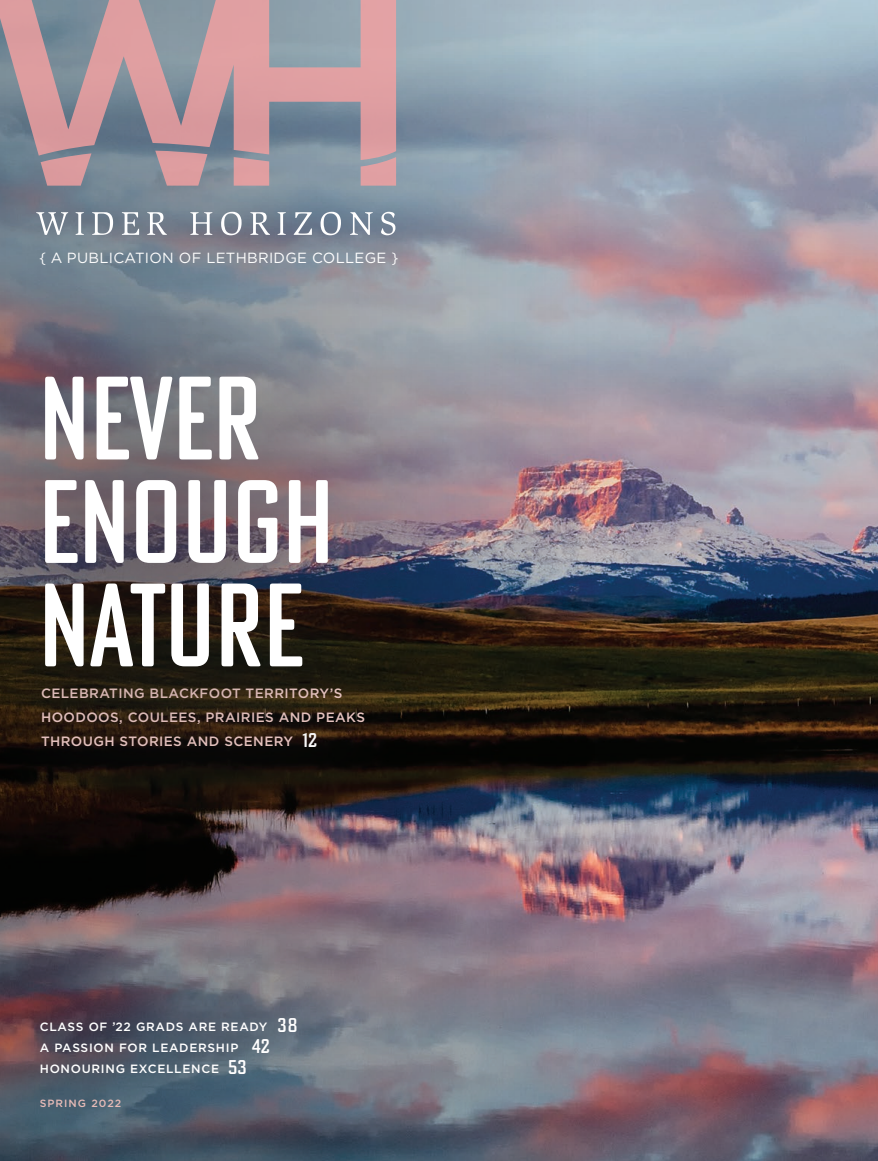
<style>
.page{position:relative;width:878px;height:1161px;background:#fff}
.page>*{position:absolute;margin:0;border:0;box-sizing:border-box;transform-origin:0 0}
.t1{font:500 115.8px/103.5px "Poster Gothic Round Ex Cond ATF";letter-spacing:-.01em;color:#fff}
.t2{font:14.7px "Gotham";letter-spacing:.02em;color:#fff}
.t3{font:500 13.5px/24px "Gotham";letter-spacing:.03em;color:#ebc7c3}
.t4{font:500 12px/21px "Gotham";letter-spacing:.06em;color:#fff}
.t5{font:500 10.5px "Gotham";letter-spacing:.1em;color:#e7bbb7}
.s1{font-family:"Poster Gothic Round Cond ATF";font-size:19.5px;color:#fff}
.s2{font-family:"Poster Gothic Round Cond ATF";font-size:19.5px}
</style>
<div class="page">
<img style="left:594px;top:0;width:284px;height:1161px">
<img style="left:0;top:0;width:594px;height:1161px">
<svg style="left:41px;top:160px;width:50px;height:26px"></svg>
<svg style="left:0;top:0;width:396px;height:160px;background:#ac959d"></svg>
<svg style="left:234px;top:157px;width:35px;height:29px"></svg>
<svg style="left:155px;top:151px;width:52px;height:35px;background:#c5979c"></svg>
<svg style="left:360px;top:157px;width:36px;height:29px"></svg>
<svg style="left:36px;top:212px;width:359px;height:16px;background:#8d98a5"></svg>
<svg style="left:0;top:963px;width:350px;height:168px;background:#585c69"></svg>
<div style="left:0;top:583px;width:456px;height:268px;background:#231f20;opacity:.75"></div>
<div style="left:0;top:228px;width:474px;height:586px;background:#231f20;opacity:.75"></div>
<p class="t2" style="left:39px;top:250px;width:361px">{ A PUBLICATION OF LETHBRIDGE COLLEGE }</p>
<h1 class="t1" style="left:38px;top:365px;width:298px">NEVER<br>ENOUGH<br>NATURE</h1>
<p class="t3" style="left:41px;top:681px;width:325px">CELEBRATING BLACKFOOT TERRITORY’S<br>HOODOOS, COULEES, PRAIRIES AND PEAKS<br>THROUGH STORIES AND SCENERY <span class="s1">12</span></p>
<p class="t4" style="left:40px;top:1016px;width:259px;text-indent:76px">22 GRADS ARE READY <span class="s2">38<br></span>A PASSION FOR LEADERSHIP <span class="s2">42<br></span>HONOURING EXCELLENCE <span class="s2">53</span></p>
<p class="t4" style="left:40px;top:1016px;width:69px">CLASS OF</p>
<p class="t4" style="left:112px;top:1009px;width:5px">,</p>
<p class="t5" style="left:40px;top:1096px;width:83px">SPRING 2022</p>
</div>
